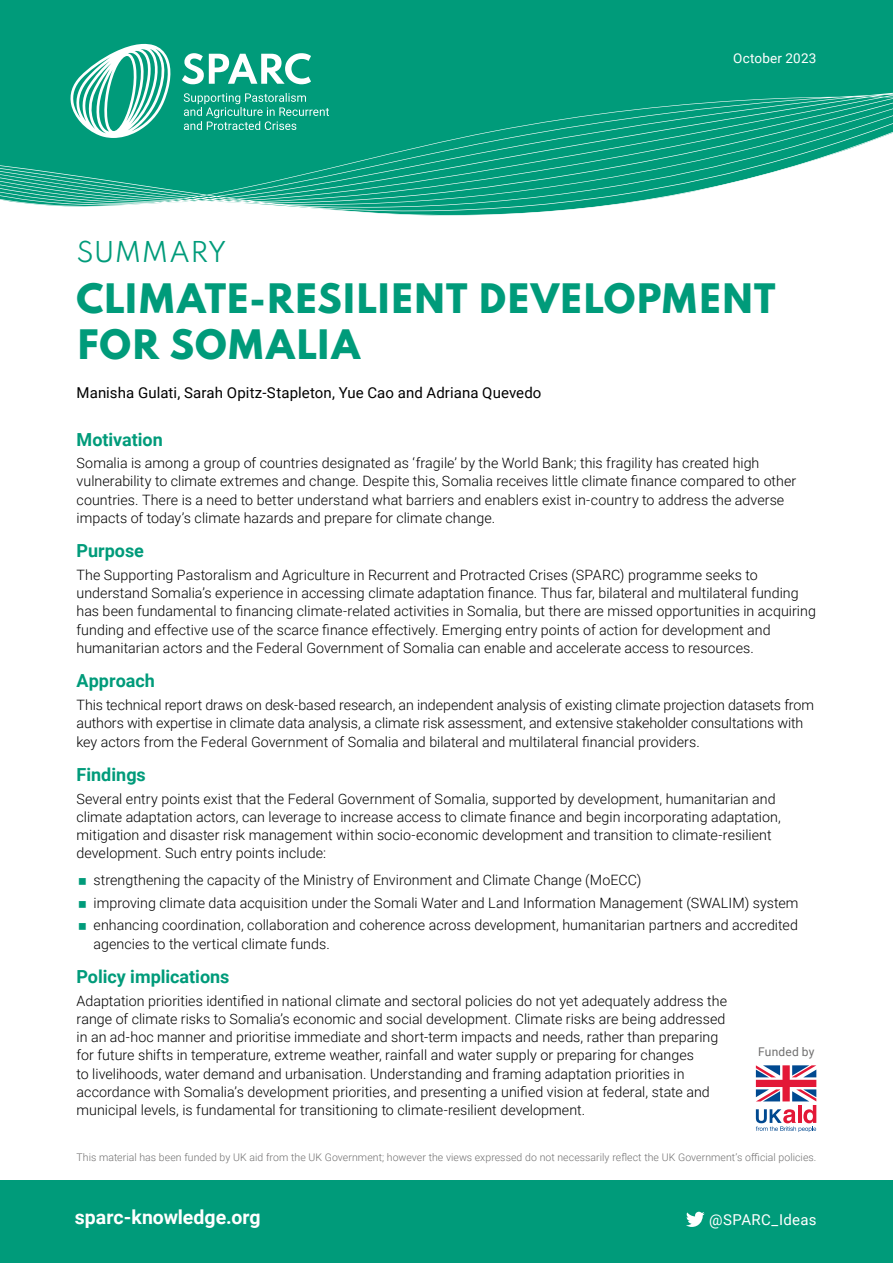
<style>
.page{position:relative;width:893px;height:1263px;background:#fff}
.page>*{position:absolute;margin:0;border:0;box-sizing:border-box;transform-origin:0 0}
.t1{font:800 36px/46.5px "Spartan";letter-spacing:-.01em;color:#009b7a}
.t2{font:25.5px "Spartan";letter-spacing:.01em;color:#009b7a}
.t3{font:700 19.5px "Roboto";color:#fff}
.t4{font:700 18px "Roboto";color:#009b7a}
.t5{font:15px "Roboto";letter-spacing:.005em;color:#000}
.t6{font:15px "Roboto";letter-spacing:.02em;color:#fff}
.t7{font:300 14.25px/18.3px "Roboto";color:#000}
.t8{font:13.5px "Roboto";letter-spacing:.015em;color:#fff}
.t9{font:12px "Roboto";letter-spacing:.015em;color:#706f6f}
.t10{font:300 10.5px "Roboto";letter-spacing:.005em;color:#706f6f}
</style>
<div class="page">
<svg style="left:0;top:0;width:893px;height:216px;background:#25a98d"></svg>
<div style="left:0;top:1180px;width:893px;height:83px;background:#009b7a"></div>
<svg style="left:756px;top:1065px;width:60px;height:67px"></svg>
<svg style="left:686px;top:1212px;width:19px;height:15px"></svg>
<p class="t8" style="left:733px;top:49px;width:85px">October 2023</p>
<h2 class="t2" style="left:77px;top:232px;width:152px">SUMMARY</h2>
<h1 class="t1" style="left:77px;top:274px;width:700px">CLIMATE-RESILIENT DEVELOPMENT<br>FOR SOMALIA</h1>
<p class="t5" style="left:77px;top:383px;width:466px">Manisha Gulati, Sarah Opitz-Stapleton, Yue Cao and Adriana Quevedo</p>
<p class="t4" style="left:77px;top:426px;width:88px">Motivation</p>
<p class="t7" style="left:77px;top:453px;width:721px">Somalia is among a group of countries designated as ‘fragile’ by the World Bank; this fragility has created high vulnerability to climate extremes and change. Despite this, Somalia receives little climate finance compared to other countries. There is a need to better understand what barriers and enablers exist in-country to address the adverse impacts of today’s climate hazards and prepare for climate change.</p>
<p class="t4" style="left:77px;top:538px;width:69px">Purpose</p>
<p class="t7" style="left:77px;top:565px;width:741px">The Supporting Pastoralism and Agriculture in Recurrent and Protracted Crises (SPARC) programme seeks to understand Somalia’s experience in accessing climate adaptation finance. Thus far, bilateral and multilateral funding has been fundamental to financing climate-related activities in Somalia, but there are missed opportunities in acquiring funding and effective use of the scarce finance effectively. Emerging entry points of action for development and humanitarian actors and the Federal Government of Somalia can enable and accelerate access to resources.</p>
<p class="t4" style="left:77px;top:668px;width:80px">Approach</p>
<p class="t7" style="left:77px;top:695px;width:739px">This technical report draws on desk-based research, an independent analysis of existing climate projection datasets from authors with expertise in climate data analysis, a climate risk assessment, and extensive stakeholder consultations with key actors from the Federal Government of Somalia and bilateral and multilateral financial providers.</p>
<p class="t4" style="left:77px;top:762px;width:71px">Findings</p>
<p class="t7" style="left:77px;top:789px;width:706px">Several entry points exist that the Federal Government of Somalia, supported by development, humanitarian and climate adaptation actors, can leverage to increase access to climate finance and begin incorporating adaptation, mitigation and disaster risk management within socio-economic development and transition to climate-resilient development. Such entry points include:</p>
<p class="t7" style="left:94px;top:868px;width:706px;line-height:22.5px">strengthening the capacity of the Ministry of Environment and Climate Change (MoECC)<br>improving climate data acquisition under the Somali Water and Land Information Management (SWALIM) system enhancing coordination, collaboration and coherence across development, humanitarian partners and accredited</p>
<p class="t7" style="left:94px;top:934px;width:238px">agencies to the vertical climate funds.</p>
<p class="t4" style="left:77px;top:964px;width:155px">Policy implications</p>
<p class="t7" style="left:77px;top:991px;width:652px">Adaptation priorities identified in national climate and sectoral policies do not yet adequately address the range of climate risks to Somalia’s economic and social development. Climate risks are being addressed in an ad-hoc manner and prioritise immediate and short-term impacts and needs, rather than preparing for future shifts in temperature, extreme weather, rainfall and water supply or preparing for changes<br>to livelihoods, water demand and urbanisation. Understanding and framing adaptation priorities in accordance with Somalia’s development priorities, and presenting a unified vision at federal, state and municipal levels, is fundamental for transitioning to climate-resilient development.</p>
<p class="t9" style="left:758px;top:1043px;width:58px">Funded by</p>
<p class="t10" style="left:77px;top:1150px;width:741px">This material has been funded by UK aid from the UK Government; however the views expressed do not necessarily reflect the UK Government’s official policies.</p>
<h3 class="t3" style="left:75px;top:1203px;width:187px">sparc-knowledge.org</h3>
<p class="t6" style="left:709px;top:1209px;width:109px">@SPARC_Ideas</p>
</div>
